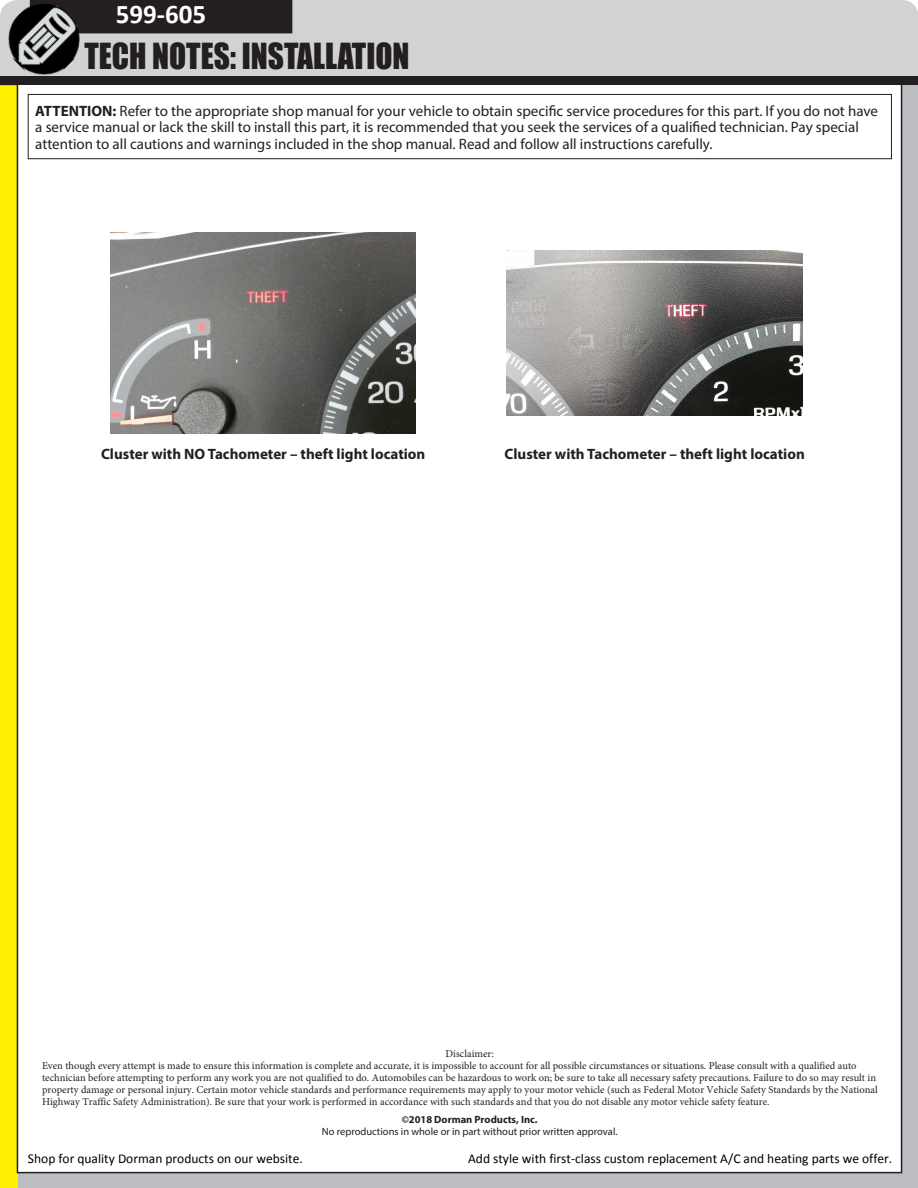
<style>
.page{position:relative;width:918px;height:1188px;background:#fff}
.page>*{position:absolute;margin:0;border:0;box-sizing:border-box;transform-origin:0 0}
.t1{font:33px "Impact";color:#231f20;scale:.95 1}
.t2{font:700 27px "Calibri";color:#fff}
.t3{font:15px/16.5px "Myriad Pro";color:#231f20}
.t4{font:700 15px "Myriad Pro";color:#231f20}
.t5{font:13.5px "Calibri";color:#000}
.t6{font:10.5px/12px "Minion Pro";color:#231f20}
.t7{font:10.5px "Myriad Pro";color:#231f20}
.t8{font:700 10.5px "Myriad Pro";color:#231f20}
.s1{font-weight:700}
</style>
<div class="page">
<div style="left:0;top:80px;width:918px;height:1108px;background:#bcbdc0"></div>
<div style="left:94px;top:1px;width:824px;height:76px;background:#d1d2d4"></div>
<div style="left:0;top:86px;width:18px;height:1102px;background:#fff101"></div>
<div style="left:94px;top:0;width:198px;height:33px;background:#231f20"></div>
<img style="left:0;top:0;width:94px;height:90px">
<div style="left:17px;top:82px;width:885px;height:1091px;background:#fff"></div>
<div style="left:0;top:77px;width:918px;height:8px;background:#231f20"></div>
<div style="left:28px;top:94px;width:864px;height:65px;border:1px solid #231f20"></div>
<img style="left:111px;top:232px;width:305px;height:202px">
<img style="left:507px;top:250px;width:296px;height:166px">
<h2 class="t2" style="left:116px;top:-5px;width:92px">599-605</h2>
<h1 class="t1" style="left:84px;top:31px;width:344px">TECH NOTES: INSTALLATION</h1>
<p class="t3" style="left:35px;top:102px;width:844px"><span class="s1">ATTENTION:</span> Refer to the appropriate shop manual for your vehicle to obtain specific service procedures for this part. If you do not have a service manual or lack the skill to install this part, it is recommended that you seek the services of a qualified technician. Pay special attention to all cautions and warnings included in the shop manual. Read and follow all instructions carefully.</p>
<p class="t4" style="left:101px;top:444px;width:326px">Cluster with NO Tachometer – theft light location</p>
<p class="t4" style="left:505px;top:444px;width:302px">Cluster with Tachometer – theft light location</p>
<p class="t6" style="left:42px;top:1047px;width:837px;text-indent:404px">Disclaimer:<br>Even though every attempt is made to ensure this information is complete and accurate, it is impossible to account for all possible circumstances or situations. Please consult with a qualified auto technician before attempting to perform any work you are not qualified to do. Automobiles can be hazardous to work on; be sure to take all necessary safety precautions. Failure to do so may result in property damage or personal injury. Certain motor vehicle standards and performance requirements may apply to your motor vehicle (such as Federal Motor Vehicle Safety Standards by the National Highway Traffic Safety Administration). Be sure that your work is performed in accordance with such standards and that you do not disable any motor vehicle safety feature.</p>
<p class="t8" style="left:402px;top:1113px;width:137px">©2018 Dorman Products, Inc.</p>
<p class="t7" style="left:322px;top:1125px;width:297px">No reproductions in whole or in part without prior written approval.</p>
<p class="t5" style="left:28px;top:1150px;width:276px">Shop for quality Dorman products on our website.</p>
<p class="t5" style="left:468px;top:1150px;width:426px">Add style with first-class custom replacement A/C and heating parts we offer.</p>
</div>
